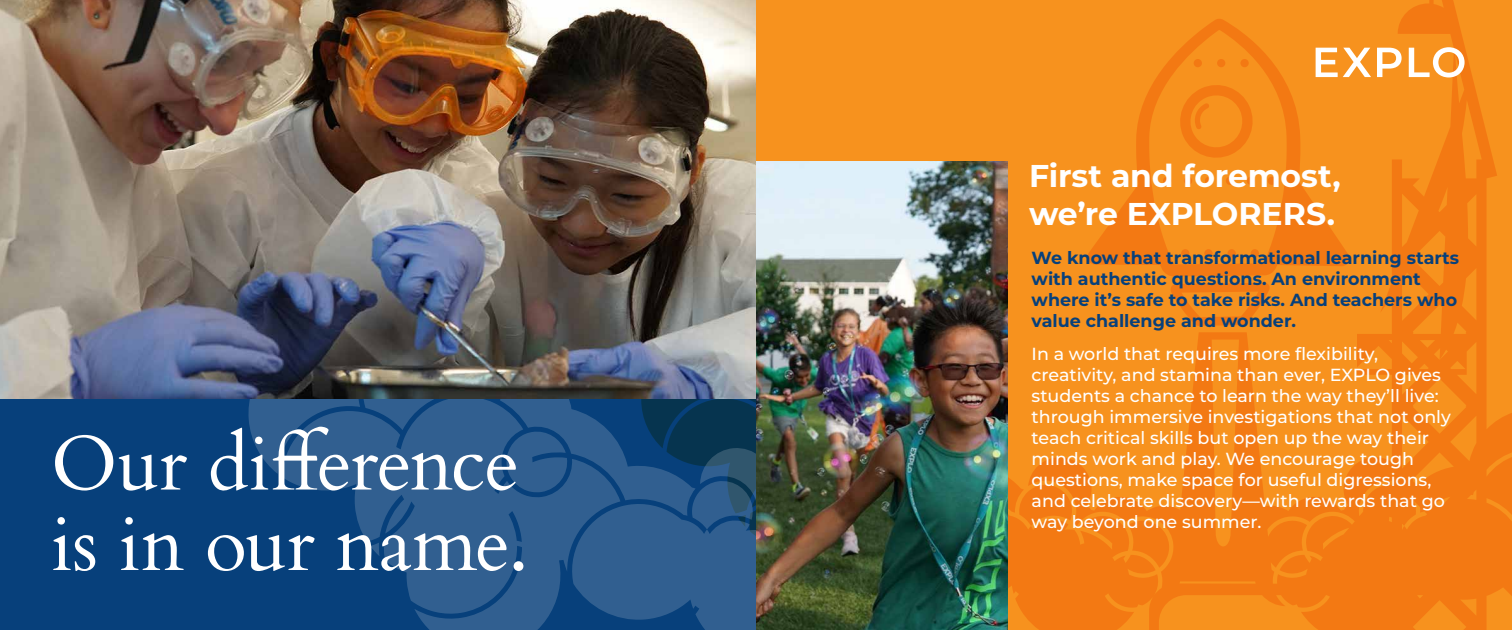
<style>
.page{position:relative;width:1512px;height:630px;background:#fff}
.page>*{position:absolute;margin:0;border:0;box-sizing:border-box;transform-origin:0 0}
.t1{font:77px/80.5px "Cardo";letter-spacing:-.01em;color:#fff}
.t2{font:700 31.5px/37.8px "Montserrat";letter-spacing:-.005em;color:#fff}
.t3{font:500 17.5px/21px "Montserrat";color:#fff}
.t4{font:700 17.5px/21px "Montserrat";color:#07407b}
</style>
<div class="page">
<div style="left:0;top:399px;width:759px;height:231px;background:#07407b"></div>
<div style="left:756px;top:0;width:756px;height:630px;background:#f7921e"></div>
<svg style="left:696px;top:399px;width:60px;height:29px;background:#063452"></svg>
<svg style="left:1008px;top:0;width:504px;height:630px"></svg>
<svg style="left:248px;top:399px;width:448px;height:78px"></svg>
<svg style="left:283px;top:399px;width:337px;height:231px;fill:#315f90"></svg>
<svg style="left:505px;top:428px;width:251px;height:202px"></svg>
<svg style="left:1316px;top:47px;width:149px;height:30px"></svg>
<img style="left:0;top:0;width:756px;height:399px">
<img style="left:756px;top:161px;width:252px;height:469px">
<h1 class="t1" style="left:51px;top:419px;width:479px">Our difference is in our name.</h1>
<h2 class="t2" style="left:1029px;top:155px;width:313px">First and foremost, we’re EXPLORERS.</h2>
<p class="t4" style="left:1032px;top:247px;width:429px">We know that transformational learning starts with authentic questions. An environment where it’s safe to take risks. And teachers who value challenge and wonder.</p>
<p class="t3" style="left:1032px;top:342px;width:421px">In a world that requires more flexibility, creativity, and stamina than ever, EXPLO gives students a chance to learn the way they’ll live: through immersive investigations that not only teach critical skills but open up the way their minds work and play. We encourage tough questions, make space for useful digressions, and celebrate discovery—with rewards that go way beyond one summer.</p>
</div>
